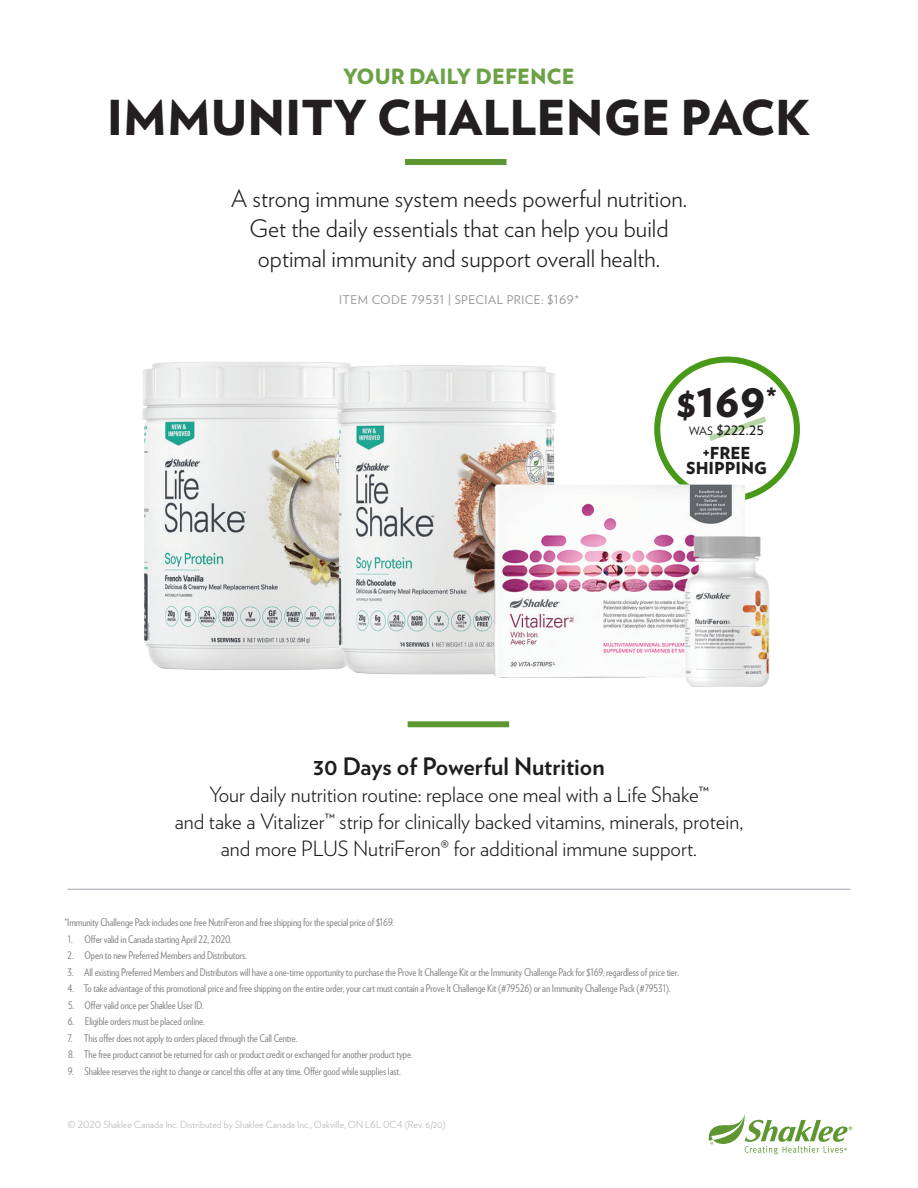
<style>
.page{position:relative;width:918px;height:1188px;background:#fff}
.page>*{position:absolute;margin:0;border:0;box-sizing:border-box;transform-origin:0 0}
.t1{font:900 48px "Verlag";color:#231f20}
.t2{font:900 39px "Verlag";color:#231f20}
.t3{font:300 24px "Verlag";color:#1c1d1c}
.t4{font:700 24px "Verlag";color:#1c1d1c}
.t5{font:300 21px "Verlag";color:#1c1d1c}
.t6{font:900 21px "Verlag";color:#6da146}
.t7{font:900 16.5px "Verlag";color:#1c1d1c}
.t8{font:16.5px "Verlag";color:#1c1d1c}
.t9{font:12px "Verlag";letter-spacing:.04em;color:#939598}
.footnote{font:10.5px "Verlag Condensed";letter-spacing:-.01em;color:#808285}
.product_info{font:300 9.75px "Verlag";color:#b0b1b5}
.s1{font-size:11.55px}
</style>
<div class="page">
<svg style="left:708px;top:1114px;width:144px;height:40px"></svg>
<hr style="left:68px;top:889px;width:782px;height:1px;background:#9da5ab">
<div style="left:405px;top:159px;width:102px;height:6px;background:#5d9732"></div>
<div style="left:408px;top:721px;width:101px;height:6px;background:#5d9732"></div>
<img style="left:142px;top:356px;width:646px;height:331px">
<h1 class="t6" style="left:343px;top:59px;width:233px">YOUR DAILY DEFENCE</h1>
<h1 class="t1" style="left:107px;top:78px;width:706px">IMMUNITY CHALLENGE PACK</h1>
<h1 class="t3" style="left:231px;top:180px;width:458px">A strong immune system needs powerful nutrition.</h1>
<h1 class="t3" style="left:250px;top:210px;width:420px">Get the daily essentials that can help you build</h1>
<h1 class="t3" style="left:258px;top:240px;width:404px">optimal immunity and support overall health.</h1>
<p class="t9" style="left:339px;top:291px;width:241px">ITEM CODE 79531 | SPECIAL PRICE: $169*</p>
<h1 class="t2" style="left:676px;top:371px;width:103px">$169<sup>*</sup></h1>
<h1 class="t8" style="left:689px;top:417px;width:76px"><span class="s1">WAS</span> $222.25</h1>
<h1 class="t7" style="left:702px;top:439px;width:50px">+FREE</h1>
<h1 class="t7" style="left:686px;top:454px;width:82px">SHIPPING</h1>
<h1 class="t4" style="left:313px;top:748px;width:293px">30 Days of Powerful Nutrition</h1>
<h1 class="t5" style="left:209px;top:779px;width:501px">Your daily nutrition routine: replace one meal with a Life Shake™</h1>
<h1 class="t5" style="left:175px;top:806px;width:570px">and take a Vitalizer™ strip for clinically backed vitamins, minerals, protein,</h1>
<h1 class="t5" style="left:221px;top:833px;width:478px">and more PLUS NutriFeron® for additional immune support.</h1>
<p class="footnote" style="left:65px;top:915px;width:331px">*Immunity Challenge Pack includes one free NutriFeron and free shipping for the special price of $169.</p>
<p class="footnote" style="left:68px;top:931px;width:166px">1. Offer valid in Canada starting April 22, 2020.</p>
<p class="footnote" style="left:68px;top:948px;width:181px">2. Open to new Preferred Members and Distributors.</p>
<p class="footnote" style="left:68px;top:964px;width:613px">3. All existing Preferred Members and Distributors will have a one-time opportunity to purchase the Prove It Challenge Kit or the Immunity Challenge Pack for $169, regardless of price tier.</p>
<p class="footnote" style="left:67px;top:981px;width:605px">4. To take advantage of this promotional price and free shipping on the entire order, your cart must contain a Prove It Challenge Kit (#79526) or an Immunity Challenge Pack (#79531).</p>
<p class="footnote" style="left:68px;top:997px;width:137px">5. Offer valid once per Shaklee User ID.</p>
<p class="footnote" style="left:68px;top:1014px;width:138px">6. Eligible orders must be placed online.</p>
<p class="footnote" style="left:67px;top:1030px;width:232px">7. This offer does not apply to orders placed through the Call Centre.</p>
<p class="footnote" style="left:68px;top:1047px;width:346px">8. The free product cannot be returned for cash or product credit or exchanged for another product type.</p>
<p class="footnote" style="left:68px;top:1063px;width:334px">9. Shaklee reserves the right to change or cancel this offer at any time. Offer good while supplies last.</p>
<p class="product_info" style="left:68px;top:1118px;width:380px">© 2020 Shaklee Canada Inc. Distributed by Shaklee Canada Inc., Oakville, ON L6L 0C4 (Rev. 6/20)</p>
</div>
